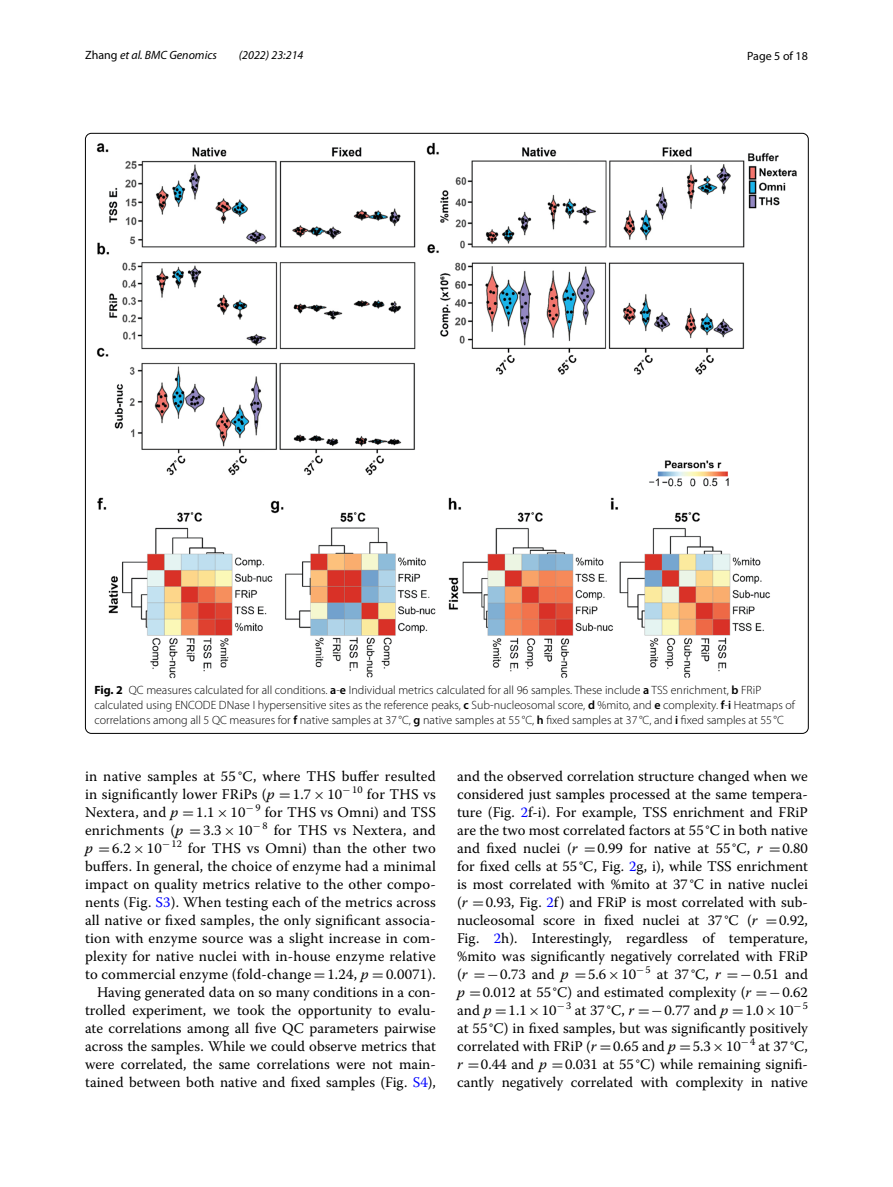
<style>
.page{position:relative;width:893px;height:1187px;background:#fff}
.page>*{position:absolute;margin:0;border:0;box-sizing:border-box;transform-origin:0 0}
.t1{font:14.7px/18px "Warnock Pro";letter-spacing:.01em;color:#000;text-align:right}
.t2{font:300 12px/15px "Myriad Pro";color:#000}
.t3{font:italic 12px "Myriad Pro";color:#000}
.t4{font:12px "Myriad Pro";color:#000}
.s1{font-style:normal}
.s2{font-weight:700}
.s3{font-weight:600}
.s4{font-style:italic}
.s5{font-family:"MTSY"}
.s6{color:#00f}
</style>
<div class="page">
<img style="left:97px;top:142px;width:700px;height:536px">
<p class="t3" style="left:85px;top:48px;width:133px"><span class="s1">Zhang</span> et al. BMC Genomics</p>
<p class="t3" style="left:239px;top:48px;width:66px">(2022) 23:214</p>
<p class="t4" style="left:747px;top:48px;width:62px">Page 5 of 18</p>
<p class="t2" style="left:94px;top:682px;width:702px"><span class="s2">Fig. 2</span> QC measures calculated for all conditions. <span class="s3">a</span>-<span class="s3">e</span> Individual metrics calculated for all 96 samples. These include <span class="s3">a</span> TSS enrichment, <span class="s3">b</span> FRiP calculated using ENCODE DNase I hypersensitive sites as the reference peaks, <span class="s3">c</span> Sub-nucleosomal score, <span class="s3">d</span> %mito, and <span class="s3">e</span> complexity. <span class="s3">f</span>-<span class="s3">i</span> Heatmaps of correlations among all 5 QC measures for <span class="s3">f</span> native samples at 37 °C, <span class="s3">g</span> native samples at 55 °C, <span class="s3">h</span> fixed samples at 37 °C, and <span class="s3">i</span> fixed samples at 55 °C</p>
<p class="t1" style="left:85px;top:766px;width:352px">in native samples at 55 °C, where THS buffer resulted in significantly lower FRiPs (<span class="s4">p</span> <span class="s5">=</span>1.7<span class="s5">×</span> -10<sup>−</sup><sup>10</sup> for THS vs Nextera, and <span class="s4">p</span> <span class="s5">=</span>1.1<span class="s5">×</span> -10<sup>−</sup><sup>9</sup> for THS vs Omni) and TSS enrichments (<span class="s4">p</span> <span class="s5">=</span>3.3<span class="s5">×</span> -10<sup>−</sup><sup>8</sup> for THS vs Nextera, and <span class="s4">p</span> <span class="s5">=</span>6.2<span class="s5">×</span> -10<sup>−</sup><sup>12</sup> for THS vs Omni) than the other two buffers. In general, the choice of enzyme had a minimal impact on quality metrics relative to the other compo&shy;nents (Fig. <span class="s6">S3</span>). When testing each of the metrics across all native or fixed samples, the only significant associa&shy;tion with enzyme source was a slight increase in com&shy;plexity for native nuclei with in-house enzyme relative to commercial enzyme (fold-change<span class="s5">=</span>1.24, <span class="s4">p</span> <span class="s5">=</span>0.0071).<br>Having generated data on so many conditions in a con&shy;trolled experiment, we took the opportunity to evalu&shy;ate correlations among all five QC parameters pairwise across the samples. While we could observe metrics that were correlated, the same correlations were not main&shy;tained between both native and fixed samples (Fig. <span class="s6">S4</span>),</p>
<p class="t1" style="left:457px;top:766px;width:352px;text-align:justify">and the observed correlation structure changed when we considered just samples processed at the same tempera&shy;ture (Fig. <span class="s6">2</span>f-i). For example, TSS enrichment and FRiP are the two most correlated factors at 55°C in both native and fixed nuclei (<span class="s4">r</span> <span class="s5">=</span>0.99 for native at 55°C, <span class="s4">r</span> <span class="s5">=</span>0.80 for fixed cells at 55°C, Fig. <span class="s6">2</span>g, i), while TSS enrichment is most correlated with %mito at 37°C in native nuclei (<span class="s4">r</span> <span class="s5">=</span>0.93, Fig. <span class="s6">2</span>f) and FRiP is most correlated with sub&shy;nucleosomal score in fixed nuclei at 37°C (<span class="s4">r</span> <span class="s5">=</span>0.92, Fig. <span class="s6">2</span>h). Interestingly, regardless of temperature, %mito was significantly negatively correlated with FRiP (<span class="s4">r</span> <span class="s5">=−</span>0.73 and <span class="s4">p</span> <span class="s5">=</span>5.6<span class="s5">×</span> -10<sup>−</sup><sup>5</sup> at 37°C, <span class="s4">r</span> <span class="s5">=−</span>0.51 and <span class="s4">p</span> <span class="s5">=</span>0.012 at 55°C) and estimated complexity (<span class="s4">r</span> <span class="s5">=−</span>0.62 and <span class="s4">p</span> <span class="s5">=</span>1.1<span class="s5">×</span> -10<sup>−</sup><sup>3</sup> at 37 °C, <span class="s4">r</span> <span class="s5">=−</span>0.77 and <span class="s4">p</span> <span class="s5">=</span>1.0<span class="s5">×</span> -10<sup>−</sup><sup>5 </sup>at 55°C) in fixed samples, but was significantly positively correlated with FRiP (<span class="s4">r</span> <span class="s5">=</span>0.65 and <span class="s4">p</span> <span class="s5">=</span>5.3<span class="s5">×</span> -10<sup>−</sup><sup>4</sup> at 37°C, <span class="s4">r</span> <span class="s5">=</span>0.44 and <span class="s4">p</span> <span class="s5">=</span>0.031 at 55°C) while remaining signifi&shy;cantly negatively correlated with complexity in native</p>
</div>
